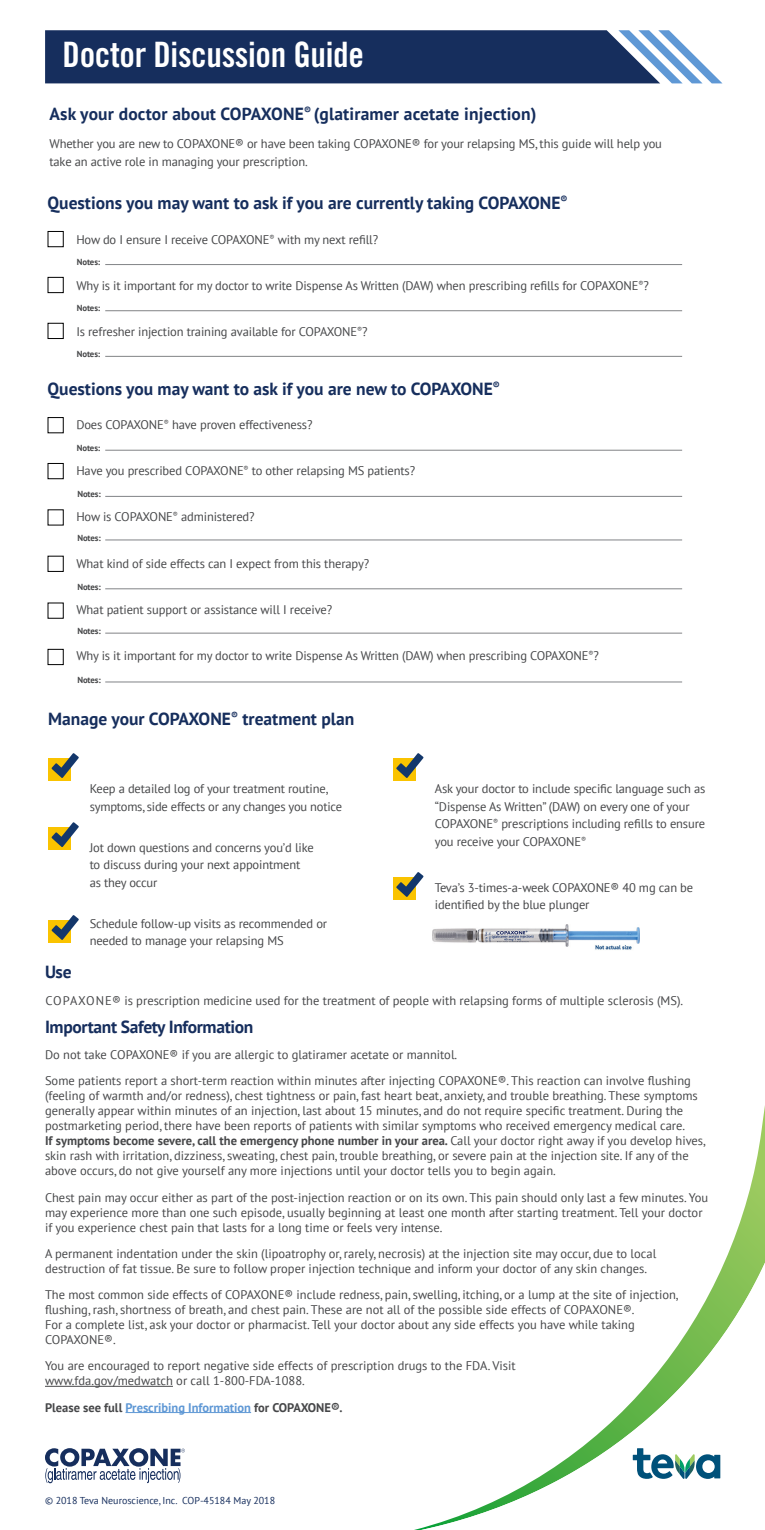
<style>
.page{position:relative;width:765px;height:1530px;background:#fff}
.page>*{position:absolute;margin:0;border:0;box-sizing:border-box;transform-origin:0 0}
.t1{font:35px "Trade Gothic LT Std Bd Cn 20";letter-spacing:-.01em;color:#fff}
.t2{font:700 17.5px "PT Sans";color:#162e5d}
.t3{font:700 17.5px "PT Sans";letter-spacing:-.02em;color:#162e5d}
.t4{font:12.5px/15px "PT Sans";color:#464749}
.t5{font:700 12.5px "PT Sans";color:#464749}
.t6{font:10px "PT Sans";color:#162e5d}
.t7{font:700 8.75px "PT Sans";letter-spacing:-.01em;color:#464749}
.s1{font-weight:700}
.s2{color:#5f98d5}
</style>
<div class="page">
<hr style="left:45px;top:1386px;width:128px;height:1px;background:#464749">
<hr style="left:126px;top:1412px;width:125px;height:1px;background:#5f98d5">
<svg style="left:45px;top:30px;width:677px;height:53px;background:#2d4570"></svg>
<div style="left:48px;top:231px;width:16px;height:16px;border:1px solid #000"></div>
<hr style="left:105px;top:264px;width:577px;height:1px;background:#818386">
<hr style="left:105px;top:310px;width:577px;height:1px;background:#818386">
<hr style="left:105px;top:356px;width:577px;height:1px;background:#818386">
<hr style="left:105px;top:450px;width:577px;height:1px;background:#818386">
<hr style="left:105px;top:496px;width:577px;height:1px;background:#818386">
<hr style="left:105px;top:540px;width:577px;height:1px;background:#818386">
<hr style="left:105px;top:633px;width:577px;height:1px;background:#818386">
<hr style="left:105px;top:588px;width:577px;height:1px;background:#818386">
<hr style="left:105px;top:682px;width:577px;height:1px;background:#818386">
<div style="left:48px;top:277px;width:16px;height:16px;border:1px solid #000"></div>
<div style="left:48px;top:323px;width:16px;height:16px;border:1px solid #000"></div>
<div style="left:48px;top:417px;width:16px;height:16px;border:1px solid #000"></div>
<div style="left:48px;top:463px;width:16px;height:16px;border:1px solid #000"></div>
<div style="left:48px;top:603px;width:16px;height:16px;border:1px solid #000"></div>
<div style="left:48px;top:556px;width:16px;height:16px;border:1px solid #000"></div>
<div style="left:48px;top:649px;width:16px;height:16px;border:1px solid #000"></div>
<svg style="left:45px;top:1448px;width:140px;height:35px"></svg>
<svg style="left:414px;top:1105px;width:351px;height:425px"></svg>
<svg style="left:633px;top:1448px;width:87px;height:31px"></svg>
<div style="left:48px;top:758px;width:23px;height:23px;background:#fac300"></div>
<svg style="left:52px;top:753px;width:27px;height:25px"></svg>
<div style="left:48px;top:827px;width:23px;height:23px;background:#fac300"></div>
<svg style="left:52px;top:822px;width:27px;height:25px"></svg>
<div style="left:393px;top:877px;width:23px;height:23px;background:#fac300"></div>
<svg style="left:396px;top:872px;width:28px;height:25px"></svg>
<div style="left:393px;top:758px;width:23px;height:23px;background:#fac300"></div>
<svg style="left:396px;top:753px;width:28px;height:25px"></svg>
<div style="left:48px;top:920px;width:23px;height:23px;background:#fac300"></div>
<svg style="left:52px;top:915px;width:27px;height:25px"></svg>
<img style="left:433px;top:924px;width:206px;height:26px">
<h1 class="t1" style="left:63px;top:33px;width:303px">Doctor Discussion Guide</h1>
<h2 class="t2" style="left:49px;top:102px;width:489px">Ask your doctor about COPAXONE<sup>®</sup> (glatiramer acetate injection)</h2>
<p class="t4" style="left:49px;top:135px;width:614px;line-height:17.5px">Whether you are new to COPAXONE® or have been taking COPAXONE® for your relapsing MS, this guide will help you take an active role in managing your prescription.</p>
<h2 class="t2" style="left:48px;top:191px;width:522px">Questions you may want to ask if you are currently taking COPAXONE<sup>®</sup></h2>
<p class="t4" style="left:76px;top:232px;width:303px">How do I ensure I receive COPAXONE<sup>®</sup> with my next refill?</p>
<p class="t4" style="left:76px;top:278px;width:574px">Why is it important for my doctor to write Dispense As Written (DAW) when prescribing refills for COPAXONE<sup>®</sup>?</p>
<p class="t4" style="left:76px;top:324px;width:293px">Is refresher injection training available for COPAXONE<sup>®</sup>?</p>
<p class="t7" style="left:77px;top:256px;width:25px">Notes:</p>
<p class="t7" style="left:77px;top:302px;width:25px">Notes:</p>
<p class="t7" style="left:77px;top:348px;width:25px">Notes:</p>
<h2 class="t2" style="left:48px;top:377px;width:454px">Questions you may want to ask if you are new to COPAXONE<sup>®</sup></h2>
<p class="t4" style="left:76px;top:417px;width:238px">Does COPAXONE<sup>®</sup> have proven effectiveness?</p>
<p class="t4" style="left:76px;top:463px;width:340px">Have you prescribed COPAXONE<sup>®</sup> to other relapsing MS patients?</p>
<p class="t4" style="left:76px;top:509px;width:180px">How is COPAXONE<sup>®</sup> administered?</p>
<p class="t4" style="left:76px;top:555px;width:294px">What kind of side effects can I expect from this therapy?</p>
<p class="t4" style="left:76px;top:602px;width:257px">What patient support or assistance will I receive?</p>
<p class="t4" style="left:76px;top:648px;width:524px">Why is it important for my doctor to write Dispense As Written (DAW) when prescribing COPAXONE<sup>®</sup>?</p>
<p class="t7" style="left:77px;top:442px;width:25px">Notes:</p>
<p class="t7" style="left:77px;top:488px;width:25px">Notes:</p>
<p class="t7" style="left:77px;top:532px;width:25px">Notes:</p>
<p class="t7" style="left:77px;top:581px;width:25px">Notes:</p>
<p class="t7" style="left:77px;top:625px;width:25px">Notes:</p>
<p class="t7" style="left:77px;top:674px;width:25px">Notes:</p>
<h2 class="t2" style="left:48px;top:707px;width:307px">Manage your COPAXONE<sup>®</sup> treatment plan</h2>
<p class="t4" style="left:90px;top:780px;width:254px;line-height:17.5px">Keep a detailed log of your treatment routine, symptoms, side effects or any changes you notice</p>
<p class="t4" style="left:90px;top:838px;width:226px;line-height:17.5px">Jot down questions and concerns you’d like to discuss during your next appointment as they occur</p>
<p class="t4" style="left:90px;top:914px;width:239px;line-height:17.5px">Schedule follow-up visits as recommended or needed to manage your relapsing MS</p>
<p class="t4" style="left:435px;top:780px;width:272px;line-height:17.5px">Ask your doctor to include specific language such as “Dispense As Written” (DAW) on every one of your COPAXONE<sup>®</sup> prescriptions including refills to ensure you receive your COPAXONE<sup>®</sup></p>
<p class="t4" style="left:435px;top:878px;width:260px;line-height:17.5px">Teva’s 3-times-a-week COPAXONE® 40 mg can be identified by the blue plunger</p>
<h2 class="t2" style="left:45px;top:960px;width:28px">Use</h2>
<p class="t4" style="left:46px;top:993px;width:639px">COPAXONE® is prescription medicine used for the treatment of people with relapsing forms of multiple sclerosis (MS).</p>
<h2 class="t3" style="left:45px;top:1015px;width:210px">Important Safety Information</h2>
<p class="t4" style="left:45px;top:1041px;width:647px;line-height:26.2px">Do not take COPAXONE® if you are allergic to glatiramer acetate or mannitol.<br>Some patients report a short-term reaction within minutes after injecting COPAXONE®. This reaction can involve flushing</p>
<p class="t4" style="left:45px;top:1088px;width:662px">(feeling of warmth and/or redness), chest tightness or pain, fast heart beat, anxiety, and trouble breathing. These symptoms generally appear within minutes of an injection, last about 15 minutes, and do not require specific treatment. During the postmarketing period, there have been reports of patients with similar symptoms who received emergency medical care.<br><span class="s1">If symptoms become severe, call the emergency phone number in your area.</span> Call your doctor right away if you develop hives, skin rash with irritation, dizziness, sweating, chest pain, trouble breathing, or severe pain at the injection site. If any of the above occurs, do not give yourself any more injections until your doctor tells you to begin again.</p>
<p class="t4" style="left:45px;top:1189px;width:665px">Chest pain may occur either as part of the post-injection reaction or on its own. This pain should only last a few minutes. You may experience more than one such episode, usually beginning at least one month after starting treatment. Tell your doctor if you experience chest pain that lasts for a long time or feels very intense.</p>
<p class="t4" style="left:45px;top:1246px;width:613px">A permanent indentation under the skin (lipoatrophy or, rarely, necrosis) at the injection site may occur, due to local destruction of fat tissue. Be sure to follow proper injection technique and inform your doctor of any skin changes.</p>
<p class="t4" style="left:45px;top:1287px;width:635px">The most common side effects of COPAXONE® include redness, pain, swelling, itching, or a lump at the site of injection, flushing, rash, shortness of breath, and chest pain. These are not all of the possible side effects of COPAXONE®.<br>For a complete list, ask your doctor or pharmacist. Tell your doctor about any side effects you have while taking COPAXONE®.</p>
<p class="t4" style="left:45px;top:1358px;width:472px">You are encouraged to report negative side effects of prescription drugs to the FDA. Visit www.fda.gov/medwatch or call 1-800-FDA-1088.</p>
<p class="t5" style="left:45px;top:1399px;width:299px">Please see full <span class="s2">Prescribing Information</span> for COPAXONE®.</p>
<p class="t6" style="left:45px;top:1494px;width:232px">© 2018 Teva Neuroscience, Inc. COP-45184 May 2018</p>
</div>
